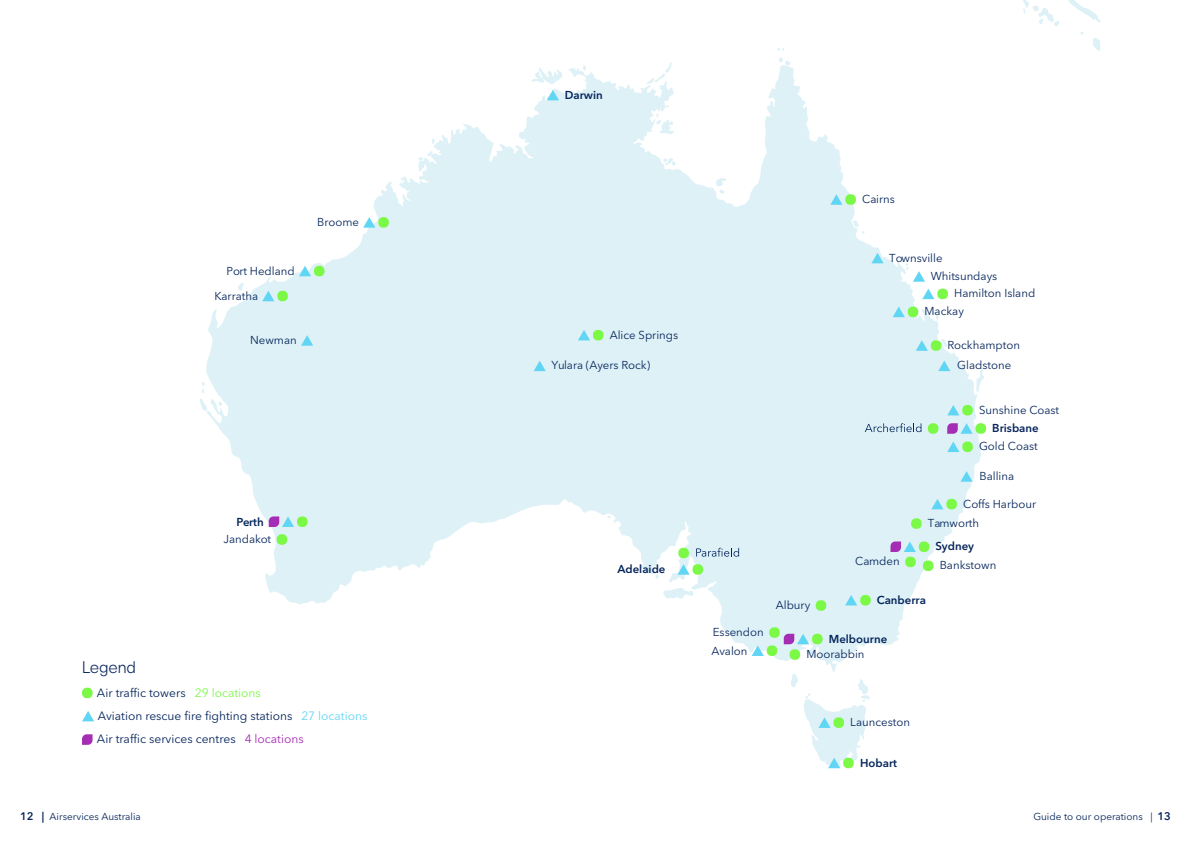
<style>
.page{position:relative;width:1191px;height:842px;background:#fff}
.page>*{position:absolute;margin:0;border:0;box-sizing:border-box;transform-origin:0 0}
.t1{font:16px "Friends";letter-spacing:-.01em;color:#06255b}
.t2{font:12px/23.1px "Avenir Next LT Pro";color:#06255b}
.t3{font:11.4px/18px "Avenir Next LT Pro";color:#06255b}
.t4{font:600 11.4px "Avenir Next LT Pro";color:#06255b}
.t5{font:10px "Avenir Next LT Pro";color:#06255b}
.s1{color:#7cf947}
.s2{color:#61d6f4}
.s3{color:#a52db4}
.s4{font-weight:600;font-size:11px}
</style>
<div class="page">
<svg style="left:206px;top:65px;width:776px;height:607px;fill:#ddf1f7"></svg>
<svg style="left:219px;top:401px;width:3px;height:5px"></svg>
<svg style="left:200px;top:381px;width:7px;height:30px"></svg>
<svg style="left:238px;top:283px;width:6px;height:8px"></svg>
<svg style="left:432px;top:138px;width:3px;height:7px"></svg>
<svg style="left:418px;top:151px;width:15px;height:10px"></svg>
<svg style="left:583px;top:65px;width:3px;height:5px"></svg>
<svg style="left:646px;top:62px;width:26px;height:22px"></svg>
<svg style="left:663px;top:587px;width:31px;height:12px"></svg>
<svg style="left:655px;top:574px;width:3px;height:6px"></svg>
<svg style="left:813px;top:654px;width:4px;height:3px"></svg>
<svg style="left:976px;top:368px;width:8px;height:24px"></svg>
<svg style="left:941px;top:339px;width:6px;height:8px"></svg>
<svg style="left:933px;top:312px;width:5px;height:8px"></svg>
<svg style="left:852px;top:220px;width:13px;height:14px"></svg>
<svg style="left:656px;top:113px;width:18px;height:21px"></svg>
<svg style="left:663px;top:158px;width:12px;height:8px"></svg>
<svg style="left:716px;top:178px;width:10px;height:16px"></svg>
<svg style="left:779px;top:57px;width:11px;height:8px"></svg>
<svg style="left:777px;top:48px;width:7px;height:3px"></svg>
<svg style="left:1023px;top:0;width:77px;height:26px"></svg>
<svg style="left:1093px;top:38px;width:7px;height:13px"></svg>
<div style="left:845px;top:194px;width:11px;height:11px;background:#7cf947;border-radius:5px"></div>
<svg style="left:830px;top:194px;width:12px;height:11px"></svg>
<div style="left:937px;top:289px;width:11px;height:10px;background:#7cf947;border-radius:5px"></div>
<svg style="left:922px;top:289px;width:12px;height:10px"></svg>
<div style="left:907px;top:307px;width:11px;height:10px;background:#7cf947;border-radius:5px"></div>
<svg style="left:892px;top:307px;width:13px;height:10px"></svg>
<div style="left:930px;top:340px;width:11px;height:11px;background:#7cf947;border-radius:5px"></div>
<svg style="left:915px;top:340px;width:13px;height:11px"></svg>
<div style="left:962px;top:405px;width:10px;height:10px;background:#7cf947;border-radius:5px"></div>
<svg style="left:947px;top:405px;width:12px;height:10px"></svg>
<div style="left:946px;top:499px;width:11px;height:10px;background:#7cf947;border-radius:5px"></div>
<div style="left:911px;top:518px;width:10px;height:11px;background:#7cf947;border-radius:5px"></div>
<div style="left:789px;top:649px;width:11px;height:11px;background:#7cf947;border-radius:5px"></div>
<svg style="left:931px;top:499px;width:12px;height:10px"></svg>
<div style="left:860px;top:595px;width:10px;height:10px;background:#7cf947;border-radius:5px"></div>
<svg style="left:845px;top:595px;width:12px;height:10px"></svg>
<svg style="left:791px;top:674px;width:78px;height:95px"></svg>
<div style="left:593px;top:330px;width:10px;height:10px;background:#7cf947;border-radius:5px"></div>
<svg style="left:578px;top:330px;width:12px;height:10px"></svg>
<svg style="left:864px;top:423px;width:57px;height:9px"></svg>
<div style="left:962px;top:441px;width:10px;height:11px;background:#7cf947;border-radius:5px"></div>
<svg style="left:696px;top:548px;width:43px;height:9px"></svg>
<div style="left:678px;top:548px;width:11px;height:10px;background:#7cf947;border-radius:5px"></div>
<svg style="left:947px;top:441px;width:12px;height:11px"></svg>
<div style="left:975px;top:423px;width:11px;height:11px;background:#7cf947;border-radius:5px"></div>
<div style="left:928px;top:423px;width:10px;height:11px;background:#7cf947;border-radius:5px"></div>
<div style="left:905px;top:557px;width:10px;height:10px;background:#7cf947;border-radius:5px"></div>
<div style="left:815px;top:600px;width:11px;height:11px;background:#7cf947;border-radius:5px"></div>
<div style="left:769px;top:627px;width:11px;height:11px;background:#7cf947;border-radius:5px"></div>
<div style="left:277px;top:534px;width:10px;height:11px;background:#7cf947;border-radius:5px"></div>
<svg style="left:947px;top:423px;width:25px;height:11px"></svg>
<div style="left:918px;top:541px;width:11px;height:11px;background:#7cf947;border-radius:5px"></div>
<div style="left:923px;top:560px;width:10px;height:11px;background:#7cf947;border-radius:5px"></div>
<svg style="left:890px;top:541px;width:26px;height:11px"></svg>
<div style="left:297px;top:516px;width:10px;height:11px;background:#7cf947;border-radius:5px"></div>
<svg style="left:269px;top:516px;width:25px;height:11px"></svg>
<div style="left:692px;top:564px;width:11px;height:11px;background:#7cf947;border-radius:5px"></div>
<svg style="left:677px;top:564px;width:12px;height:11px"></svg>
<div style="left:812px;top:634px;width:10px;height:10px;background:#7cf947;border-radius:5px"></div>
<svg style="left:783px;top:634px;width:26px;height:10px"></svg>
<svg style="left:938px;top:361px;width:12px;height:10px"></svg>
<svg style="left:960px;top:471px;width:12px;height:11px"></svg>
<svg style="left:871px;top:253px;width:12px;height:10px"></svg>
<svg style="left:547px;top:90px;width:12px;height:10px"></svg>
<svg style="left:533px;top:361px;width:13px;height:10px"></svg>
<svg style="left:905px;top:263px;width:20px;height:19px"></svg>
<div style="left:766px;top:645px;width:11px;height:11px;background:#7cf947;border-radius:5px"></div>
<svg style="left:751px;top:645px;width:13px;height:11px"></svg>
<svg style="left:301px;top:335px;width:12px;height:11px"></svg>
<div style="left:277px;top:291px;width:11px;height:10px;background:#7cf947;border-radius:5px"></div>
<svg style="left:262px;top:291px;width:12px;height:10px"></svg>
<div style="left:314px;top:266px;width:10px;height:10px;background:#7cf947;border-radius:5px"></div>
<svg style="left:299px;top:266px;width:12px;height:10px"></svg>
<div style="left:378px;top:217px;width:11px;height:11px;background:#7cf947;border-radius:5px"></div>
<svg style="left:363px;top:217px;width:12px;height:11px"></svg>
<div style="left:82px;top:688px;width:11px;height:10px;background:#7cf947;border-radius:5px"></div>
<svg style="left:82px;top:711px;width:12px;height:10px"></svg>
<svg style="left:82px;top:734px;width:11px;height:11px"></svg>
<p class="t3" style="left:226px;top:262px;width:70px">Port Hedland</p>
<p class="t3" style="left:214px;top:287px;width:45px">Karratha</p>
<p class="t3" style="left:250px;top:331px;width:48px">Newman</p>
<p class="t3" style="left:317px;top:213px;width:43px">Broome</p>
<p class="t4" style="left:236px;top:515px;width:29px">Perth</p>
<p class="t3" style="left:223px;top:530px;width:49px">Jandakot</p>
<h1 class="t1" style="left:82px;top:657px;width:55px">Legend</h1>
<p class="t2" style="left:97px;top:681px;width:272px">Air traffic towers <span class="s1">29 locations<br></span>Aviation rescue fire fighting stations <span class="s2">27 locations<br></span>Air traffic services centres <span class="s3">4 locations</span></p>
<p class="t4" style="left:564px;top:88px;width:40px">Darwin</p>
<p class="t3" style="left:610px;top:326px;width:70px">Alice Springs</p>
<p class="t3" style="left:551px;top:356px;width:100px">Yulara (Ayers Rock)</p>
<p class="t3" style="left:862px;top:190px;width:34px">Cairns</p>
<p class="t3" style="left:889px;top:249px;width:55px">Townsville</p>
<p class="t3" style="left:930px;top:267px;width:68px">Whitsundays</p>
<p class="t3" style="left:924px;top:284px;width:112px;text-indent:30px">Hamilton Island<br>Mackay</p>
<p class="t3" style="left:947px;top:336px;width:74px">Rockhampton</p>
<p class="t3" style="left:957px;top:356px;width:55px">Gladstone</p>
<p class="t3" style="left:979px;top:401px;width:82px">Sunshine Coast</p>
<p class="t4" style="left:992px;top:421px;width:48px">Brisbane</p>
<p class="t3" style="left:979px;top:437px;width:60px">Gold Coast</p>
<p class="t3" style="left:979px;top:467px;width:36px">Ballina</p>
<p class="t3" style="left:928px;top:494px;width:110px;line-height:19.4px;text-indent:35px">Coffs Harbour<br>Tamworth</p>
<p class="t4" style="left:935px;top:539px;width:40px">Sydney</p>
<p class="t3" style="left:855px;top:552px;width:46px">Camden</p>
<p class="t4" style="left:617px;top:562px;width:50px">Adelaide</p>
<p class="t3" style="left:939px;top:556px;width:58px">Bankstown</p>
<p class="t3" style="left:711px;top:623px;width:54px;line-height:18.5px">Essendon<br>Avalon</p>
<p class="t3" style="left:776px;top:596px;width:36px">Albury</p>
<p class="t4" style="left:877px;top:593px;width:51px">Canberra</p>
<p class="t4" style="left:829px;top:632px;width:60px">Melbourne</p>
<p class="t3" style="left:806px;top:645px;width:60px">Moorabbin</p>
<p class="t3" style="left:850px;top:713px;width:61px">Launceston</p>
<p class="t4" style="left:860px;top:756px;width:38px">Hobart</p>
<p class="t5" style="left:20px;top:810px;width:122px"><span class="s4">12 |</span> Airservices Australia</p>
<p class="t5" style="left:1033px;top:811px;width:139px">Guide to our operations | <span class="s4">13</span></p>
</div>
